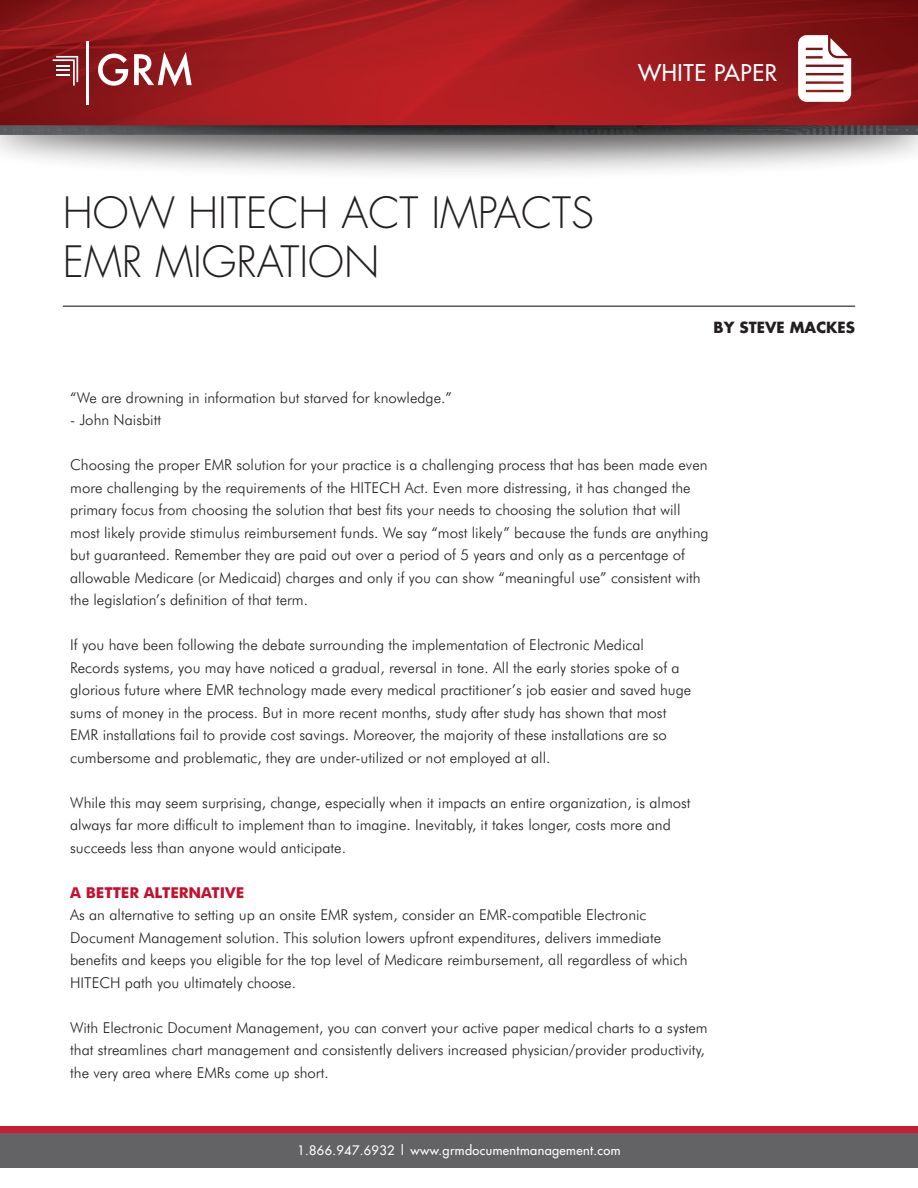
<style>
.page{position:relative;width:918px;height:1188px;background:#fff}
.page>*{position:absolute;margin:0;border:0;box-sizing:border-box;transform-origin:0 0}
.t1{font:300 42px/49.5px "Futura";color:#231f20}
.t2{font:22.5px "Futura";letter-spacing:.03em;color:#fff}
.t3{font:300 15px/22.5px "Futura BT";color:#231f20}
.t4{font:700 15px "Futura BT";color:#c3102f}
.t5{font:700 15px "Futura";color:#231f20}
.t6{font:12.75px "Futura";letter-spacing:.03em;color:#fff}
</style>
<div class="page">
<div style="left:0;top:1126px;width:918px;height:32px;background:#c42032"></div>
<div style="left:0;top:1133px;width:918px;height:35px;background:#636366"></div>
<div style="left:0;top:74px;width:918px;height:107px;background:#231f20;opacity:.75"></div>
<img style="left:0;top:0;width:918px;height:135px">
<svg style="left:0;top:35px;width:918px;height:82px;background:#a32629"></svg>
<hr style="left:63px;top:306px;width:792px;height:1px;background:#231f20">
<h1 class="t1" style="left:63px;top:188px;width:533px">HOW HITECH ACT IMPACTS<br>EMR MIGRATION</h1>
<h2 class="t2" style="left:638px;top:58px;width:140px">WHITE PAPER</h2>
<p class="t5" style="left:714px;top:317px;width:143px">BY STEVE MACKES</p>
<p class="t3" style="left:70px;top:386px;width:383px">“We are drowning in information but starved for knowledge.”</p>
<p class="t3" style="left:70px;top:409px;width:92px">- John Naisbitt</p>
<p class="t3" style="left:70px;top:454px;width:640px">Choosing the proper EMR solution for your practice is a challenging process that has been made even more challenging by the requirements of the HITECH Act. Even more distressing, it has changed the primary focus from choosing the solution that best fits your needs to choosing the solution that will most likely provide stimulus reimbursement funds. We say “most likely” because the funds are anything but guaranteed. Remember they are paid out over a period of 5 years and only as a percentage of allowable Medicare (or Medicaid) charges and only if you can show “meaningful use” consistent with the legislation’s definition of that term.</p>
<p class="t3" style="left:70px;top:634px;width:623px">If you have been following the debate surrounding the implementation of Electronic Medical Records systems, you may have noticed a gradual, reversal in tone. All the early stories spoke of a glorious future where EMR technology made every medical practitioner’s job easier and saved huge sums of money in the process. But in more recent months, study after study has shown that most EMR installations fail to provide cost savings. Moreover, the majority of these installations are so cumbersome and problematic, they are under-utilized or not employed at all.</p>
<p class="t3" style="left:70px;top:791px;width:622px">While this may seem surprising, change, especially when it impacts an entire organization, is almost always far more difficult to implement than to imagine. Inevitably, it takes longer, costs more and succeeds less than anyone would anticipate.</p>
<p class="t4" style="left:70px;top:883px;width:176px">A BETTER ALTERNATIVE</p>
<p class="t3" style="left:70px;top:904px;width:619px">As an alternative to setting up an onsite EMR system, consider an EMR-compatible Electronic Document Management solution. This solution lowers upfront expenditures, delivers immediate benefits and keeps you eligible for the top level of Medicare reimbursement, all regardless of which HITECH path you ultimately choose.</p>
<p class="t3" style="left:70px;top:1016px;width:639px">With Electronic Document Management, you can convert your active paper medical charts to a system that streamlines chart management and consistently delivers increased physician/provider productivity, the very area where EMRs come up short.</p>
<p class="t6" style="left:297px;top:1142px;width:325px">1.866.947.6932 | www.grmdocumentmanagement.com</p>
</div>
